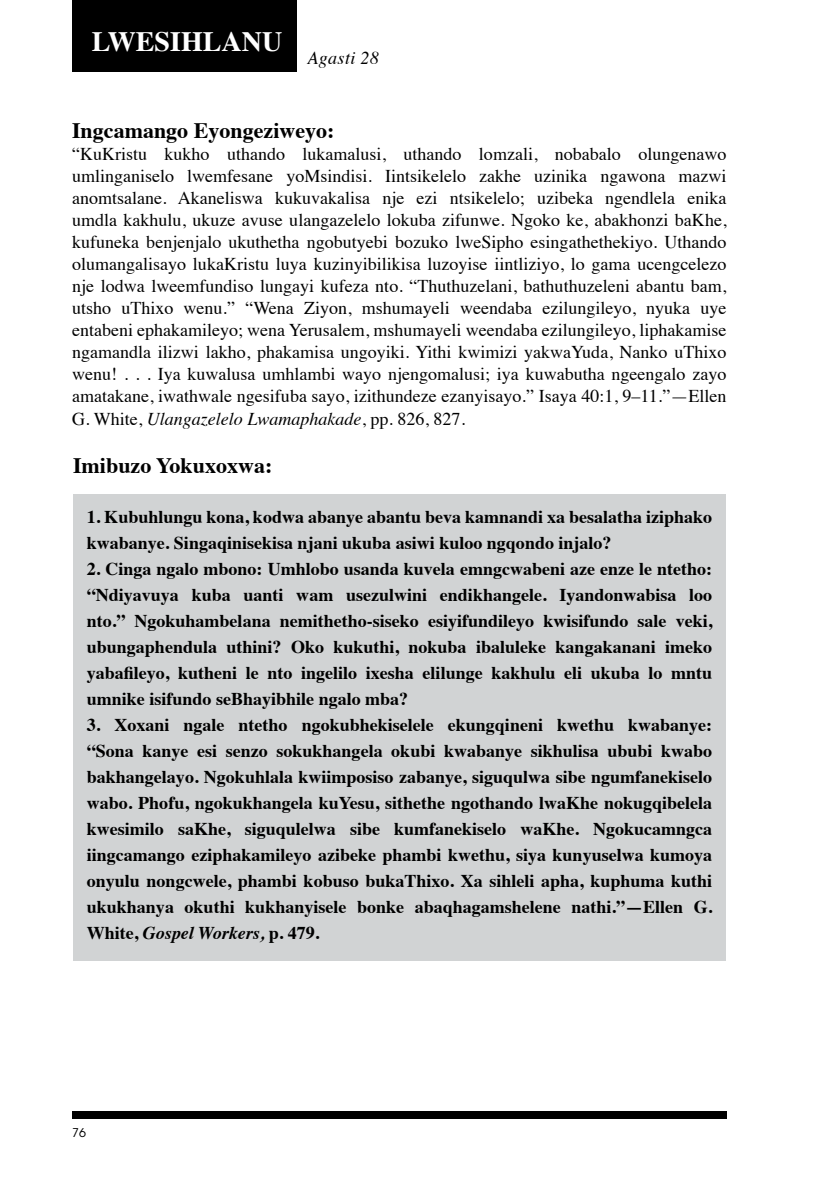
<style>
.page{position:relative;width:840px;height:1191px;background:#fff}
.page>*{position:absolute;margin:0;border:0;box-sizing:border-box;transform-origin:0 0}
.t1{font:700 28px "Times";color:#fff}
.t2{font:700 22px "Times";color:#000}
.t3{font:700 18px/26px "Times";color:#000;text-align:justify}
.t4{font:18px/22px "Times";color:#000;text-align:justify}
.t5{font:italic 18px "Times";letter-spacing:.02em;color:#000}
.t6{font:12px "ITC Avant Garde Std";color:#000}
.s1{font-style:italic}
</style>
<div class="page">
<div style="left:72px;top:1111px;width:654px;height:8px;background:#000"></div>
<div style="left:72px;top:0;width:225px;height:71px;background:#000"></div>
<div style="left:73px;top:494px;width:652px;height:466px;background:#d1d3d4"></div>
<h1 class="t1" style="left:92px;top:15px;width:192px">LWESIHLANU</h1>
<p class="t5" style="left:307px;top:42px;width:73px">Agasti 28</p>
<p class="t2" style="left:72px;top:110px;width:264px">Ingcamango Eyongeziweyo:</p>
<p class="t4" style="left:72px;top:142px;width:655px">“KuKristu kukho uthando lukamalusi, uthando lomzali, nobabalo olungenawo umlinganiselo lwemfesane yoMsindisi. Iintsikelelo zakhe uzinika ngawona mazwi anomtsalane. Akaneliswa kukuvakalisa nje ezi ntsikelelo; uzibeka ngendlela enika umdla kakhulu, ukuze avuse ulangazelelo lokuba zifunwe. Ngoko ke, abakhonzi baKhe, kufuneka benjenjalo ukuthetha ngobutyebi bozuko lweSipho esingathethekiyo. Uthando olumangalisayo lukaKristu luya kuzinyibilikisa luzoyise iintliziyo, lo gama ucengcelezo nje lodwa lweemfundiso lungayi kufeza nto. “Thuthuzelani, bathuthuzeleni abantu bam, utsho uThixo wenu.” “Wena Ziyon, mshumayeli weendaba ezilungileyo, nyuka uye entabeni ephakamileyo; wena Yerusalem, mshumayeli weendaba ezilungileyo, liphakamise ngamandla ilizwi lakho, phakamisa ungoyiki. Yithi kwimizi yakwaYuda, Nanko uThixo wenu! . . . Iya kuwalusa umhlambi wayo njengomalusi; iya kuwabutha ngeengalo zayo amatakane, iwathwale ngesifuba sayo, izithundeze ezanyisayo.” Isaya 40:1, 9–11.”—Ellen G. White, <span class="s1">Ulangazelelo Lwamaphakade</span>, pp. 826, 827.</p>
<p class="t2" style="left:73px;top:444px;width:201px">Imibuzo Yokuxoxwa:</p>
<p class="t3" style="left:87px;top:502px;width:626px">1. Kubuhlungu kona, kodwa abanye abantu beva kamnandi xa besalatha iziphako kwabanye. Singaqinisekisa njani ukuba asiwi kuloo ngqondo injalo?</p>
<p class="t3" style="left:87px;top:554px;width:626px">2. Cinga ngalo mbono: Umhlobo usanda kuvela emngcwabeni aze enze le ntetho: “Ndiyavuya kuba uanti wam usezulwini endikhangele. Iyandonwabisa loo nto.” Ngokuhambelana nemithetho-siseko esiyifundileyo kwisifundo sale veki, ubungaphendula uthini? Oko kukuthi, nokuba ibaluleke kangakanani imeko yabafileyo, kutheni le nto ingelilo ixesha elilunge kakhulu eli ukuba lo mntu umnike isifundo seBhayibhile ngalo mba?</p>
<p class="t3" style="left:87px;top:710px;width:626px">3. Xoxani ngale ntetho ngokubhekiselele ekungqineni kwethu kwabanye: “Sona kanye esi senzo sokukhangela okubi kwabanye sikhulisa ububi kwabo bakhangelayo. Ngokuhlala kwiimposiso zabanye, siguqulwa sibe ngumfanekiselo wabo. Phofu, ngokukhangela kuYesu, sithethe ngothando lwaKhe nokugqibelela kwesimilo saKhe, siguqulelwa sibe kumfanekiselo waKhe. Ngokucamngca iingcamango eziphakamileyo azibeke phambi kwethu, siya kunyuselwa kumoya onyulu nongcwele, phambi kobuso bukaThixo. Xa sihleli apha, kuphuma kuthi ukukhanya okuthi kukhanyisele bonke abaqhagamshelene nathi.”—Ellen G.<br>White, <span class="s1">Gospel Workers,</span> p. 479.</p>
<p class="t6" style="left:72px;top:1125px;width:15px">76</p>
</div>
